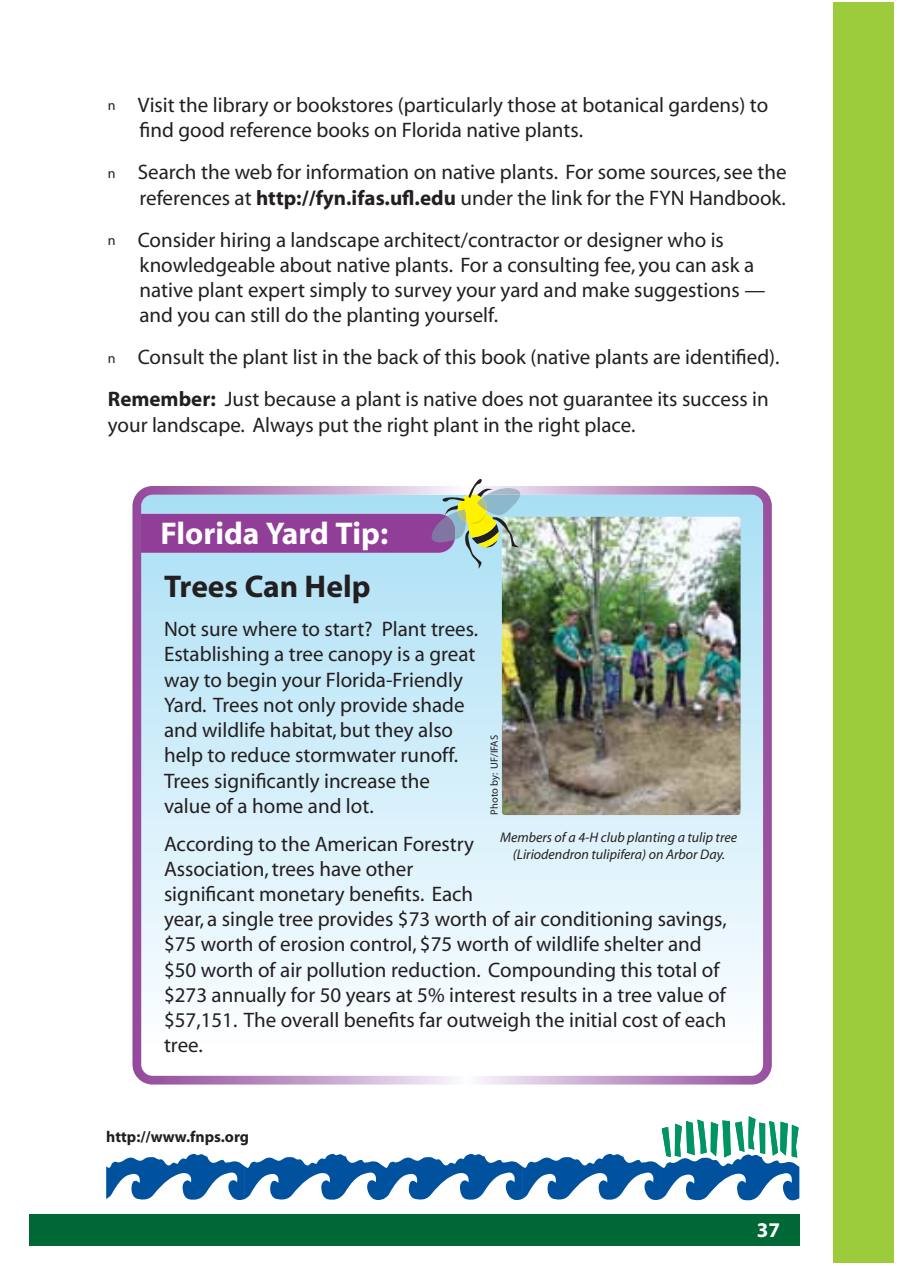
<style>
.page{position:relative;width:897px;height:1266px;background:#fff}
.page>*{position:absolute;margin:0;border:0;box-sizing:border-box;transform-origin:0 0}
.t1{font:700 31.5px "Myriad";color:#fff}
.t2{font:700 31.5px "Myriad";color:#231f20}
.t3{font:21px/25.2px "Myriad";color:#231f20}
.t4{font:700 21px "Myriad";color:#fff}
.t5{font:700 15.75px "Myriad";color:#231f20}
.t6{font:italic 14px/16.8px "Myriad";color:#231f20;text-align:center}
.t7{font:10.5px "Myriad";color:#231f20}
.s1{font-family:"Myriad Pro";font-size:14px}
.s2{font-weight:700}
</style>
<div class="page">
<div style="left:30px;top:1213px;width:769px;height:31px;background:#006835"></div>
<div style="left:833px;top:3px;width:61px;height:1260px;background:#9ccb3b"></div>
<svg style="left:106px;top:1116px;width:693px;height:84px"></svg>
<img style="left:132px;top:486px;width:639px;height:598px">
<svg style="left:137px;top:479px;width:383px;height:89px;background:#ab9ec2"></svg>
<p class="t3" style="left:139px;top:94px;width:630px;text-indent:-32px"><span class="s1">n</span> Visit the library or bookstores (particularly those at botanical gardens) to find good reference books on Florida native plants.</p>
<p class="t3" style="left:108px;top:161px;width:680px;text-align:right"><span class="s1">n</span> Search the web for information on native plants. For some sources, see the references at <span class="s2">http://fyn.ifas.ufl.edu</span> under the link for the FYN Handbook.</p>
<p class="t3" style="left:139px;top:229px;width:627px;text-indent:-32px"><span class="s1">n</span> Consider hiring a landscape architect/contractor or designer who is knowledgeable about native plants. For a consulting fee, you can ask a native plant expert simply to survey your yard and make suggestions — and you can still do the planting yourself.</p>
<p class="t3" style="left:108px;top:338px;width:673px;line-height:42px"><span class="s1">n</span> Consult the plant list in the back of this book (native plants are identified).<br><span class="s2">Remember:</span> Just because a plant is native does not guarantee its success in</p>
<p class="t3" style="left:108px;top:413px;width:529px">your landscape. Always put the right plant in the right place.</p>
<p class="t1" style="left:160px;top:521px;width:229px">Florida Yard Tip:</p>
<p class="t2" style="left:164px;top:574px;width:208px">Trees Can Help</p>
<p class="t3" style="left:164px;top:618px;width:315px">Not sure where to start? Plant trees.<br>Establishing a tree canopy is a great way to begin your Florida-Friendly Yard. Trees not only provide shade and wildlife habitat, but they also help to reduce stormwater runoff.<br>Trees significantly increase the value of a home and lot.</p>
<p class="t3" style="left:164px;top:832px;width:564px">According to the American Forestry<br>Association, trees have other<br>significant monetary benefits. Each<br>year, a single tree provides $73 worth of air conditioning savings, $75 worth of erosion control, $75 worth of wildlife shelter and $50 worth of air pollution reduction. Compounding this total of $273 annually for 50 years at 5% interest results in a tree value of $57,151. The overall benefits far outweigh the initial cost of each tree.</p>
<p class="t7" style="left:490px;top:814px;width:81px;rotate:-90deg">Photo by: UF/IFAS</p>
<p class="t6" style="left:500px;top:829px;width:238px">Members of a 4-H club planting a tulip tree (Liriodendron tulipifera) on Arbor Day.</p>
<p class="t5" style="left:106px;top:1130px;width:144px">http://www.fnps.org</p>
<p class="t4" style="left:756px;top:1221px;width:25px">37</p>
</div>
